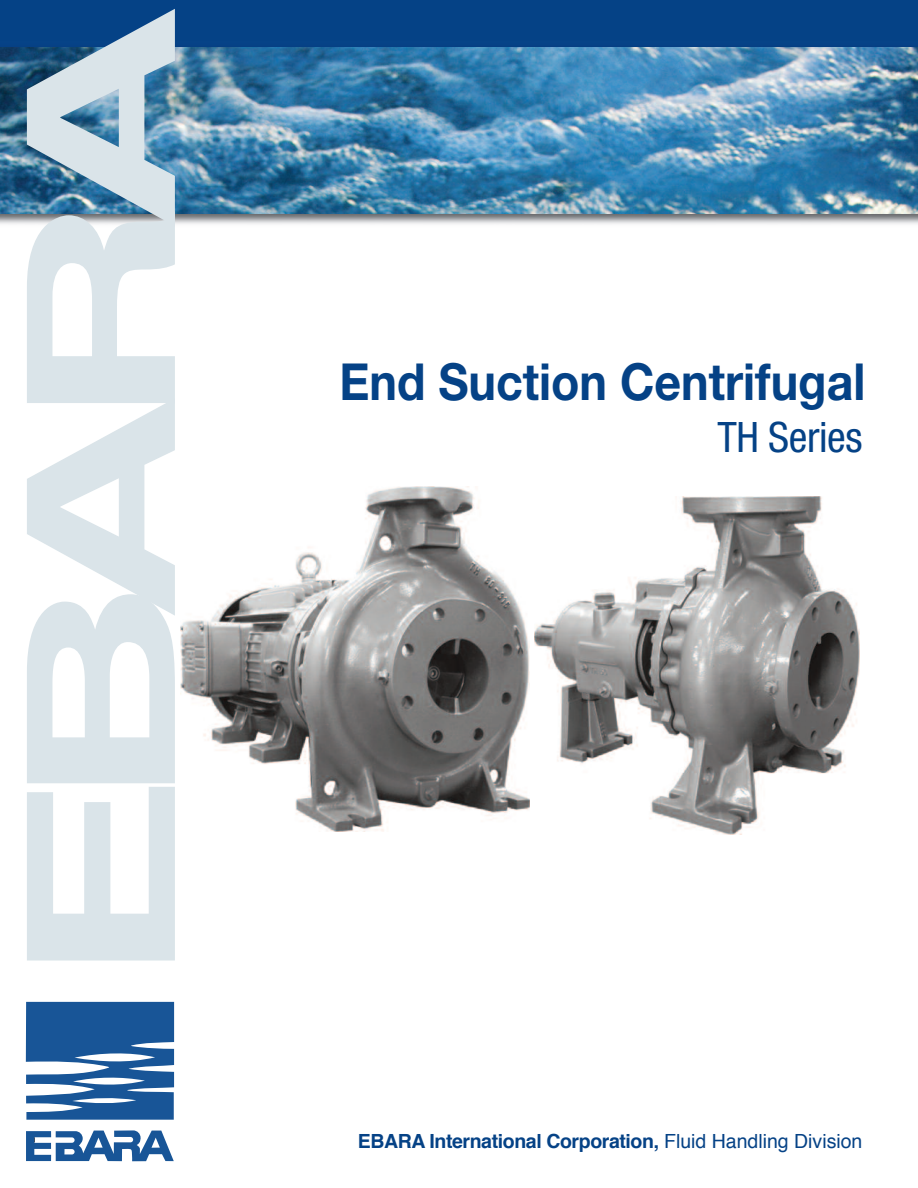
<style>
.page{position:relative;width:918px;height:1188px;background:#fff}
.page>*{position:absolute;margin:0;border:0;box-sizing:border-box;transform-origin:0 0}
.t1{font:700 51px "Helvetica Neue LT Std";color:#054286;scale:.91 1}
.t2{font:condensed 42px "Helvetica Neue LT Std";letter-spacing:-.01em;color:#054286}
.t3{font:700 19.5px "Helvetica";letter-spacing:-.02em;color:#054286}
.s1{font-weight:400}
</style>
<div class="page">
<div style="left:0;top:0;width:918px;height:57px;background:#054286"></div>
<img style="left:180px;top:487px;width:349px;height:344px">
<img style="left:534px;top:496px;width:326px;height:339px">
<img style="left:0;top:47px;width:918px;height:167px">
<svg style="left:27px;top:9px;width:148px;height:952px"></svg>
<svg style="left:26px;top:1002px;width:148px;height:118px"></svg>
<svg style="left:26px;top:1130px;width:148px;height:31px"></svg>
<h1 class="t1" style="left:339px;top:364px;width:580px">End Suction Centrifugal</h1>
<h2 class="t2" style="left:717px;top:422px;width:147px">TH Series</h2>
<p class="t3" style="left:358px;top:1133px;width:506px">EBARA International Corporation, <span class="s1">Fluid Handling Division</span></p>
</div>
